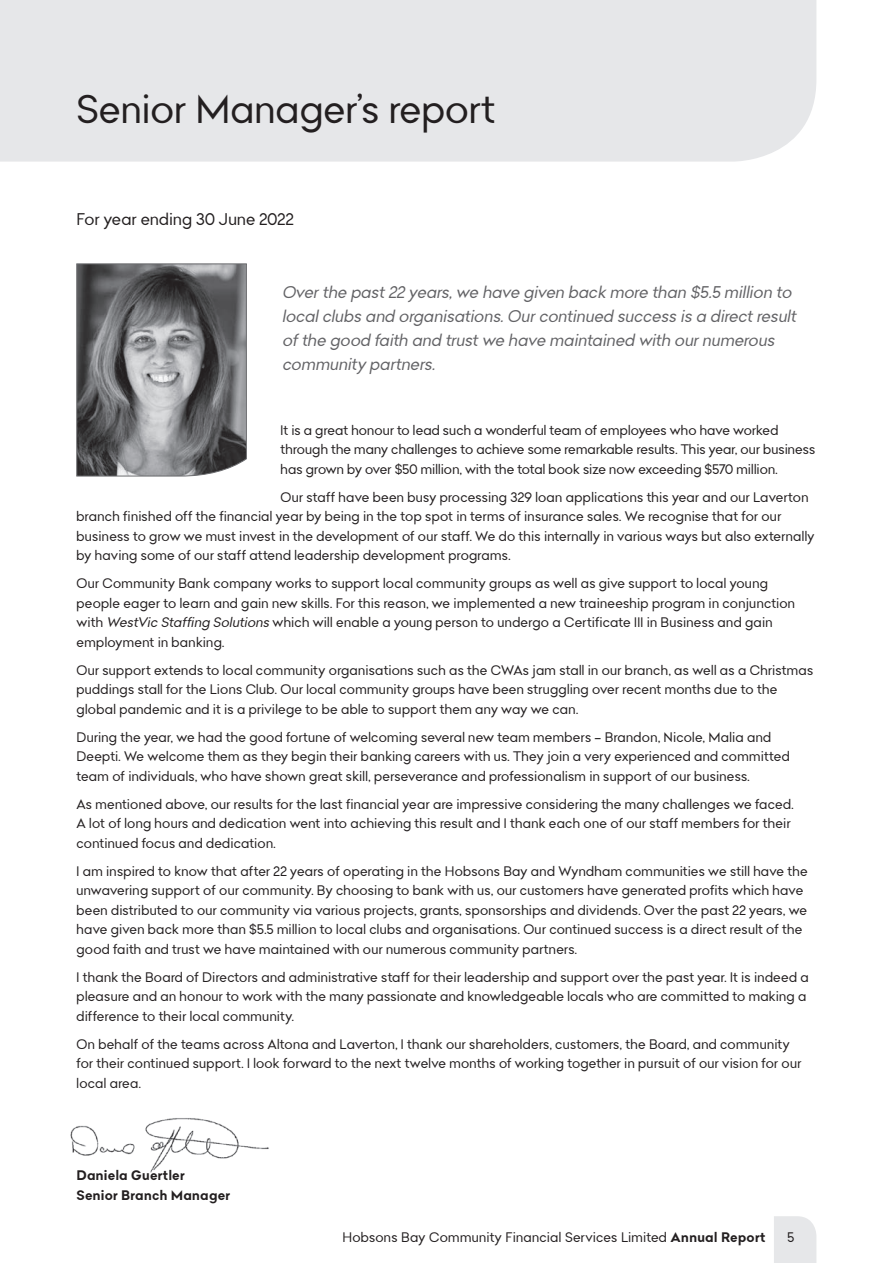
<style>
.page{position:relative;width:893px;height:1263px;background:#fff}
.page>*{position:absolute;margin:0;border:0;box-sizing:border-box;transform-origin:0 0}
.t1{font:39px "Bendigo Sans";letter-spacing:.005em;color:#231f20}
.t2{font:italic 16.5px/24px "Bendigo Sans";letter-spacing:.01em;color:#636366}
.t3{font:16.5px "Bendigo Sans";letter-spacing:.015em;color:#231f20}
.t4{font:13.5px/19.5px "Bendigo Sans";letter-spacing:.02em;color:#231f20}
.t5{font:700 13.5px/19.5px "Bendigo Sans";letter-spacing:.02em;color:#231f20}
.s1{font-style:italic}
.s2{font-weight:700}
</style>
<div class="page">
<div style="left:774px;top:1216px;width:42px;height:47px;background:#e6e7e9"></div>
<img style="left:70px;top:1118px;width:199px;height:55px">
<div style="left:0;top:0;width:816px;height:162px;background:#e6e7e9"></div>
<svg style="left:76px;top:263px;width:171px;height:213px;background:#757578"></svg>
<h1 class="t1" style="left:77px;top:83px;width:420px">Senior Manager’s report</h1>
<p class="t3" style="left:77px;top:208px;width:219px">For year ending 30 June 2022</p>
<p class="t2" style="left:282px;top:279px;width:515px">Over the past 22 years, we have given back more than $5.5 million to local clubs and organisations. Our continued success is a direct result of the good faith and trust we have maintained with our numerous community partners.</p>
<p class="t4" style="left:281px;top:420px;width:536px">It is a great honour to lead such a wonderful team of employees who have worked through the many challenges to achieve some remarkable results. This year, our business has grown by over $50 million, with the total book size now exceeding $570 million.</p>
<p class="t4" style="left:77px;top:487px;width:739px;text-indent:204px">Our staff have been busy processing 329 loan applications this year and our Laverton branch finished off the financial year by being in the top spot in terms of insurance sales. We recognise that for our business to grow we must invest in the development of our staff. We do this internally in various ways but also externally by having some of our staff attend leadership development programs.</p>
<p class="t4" style="left:77px;top:573px;width:720px">Our Community Bank company works to support local community groups as well as give support to local young people eager to learn and gain new skills. For this reason, we implemented a new traineeship program in conjunction with <span class="s1">WestVic Staffing Solutions</span> which will enable a young person to undergo a Certificate III in Business and gain employment in banking.</p>
<p class="t4" style="left:77px;top:660px;width:738px">Our support extends to local community organisations such as the CWAs jam stall in our branch, as well as a Christmas puddings stall for the Lions Club. Our local community groups have been struggling over recent months due to the global pandemic and it is a privilege to be able to support them any way we can.</p>
<p class="t4" style="left:77px;top:727px;width:715px">During the year, we had the good fortune of welcoming several new team members – Brandon, Nicole, Malia and<br>Deepti. We welcome them as they begin their banking careers with us. They join a very experienced and committed team of individuals, who have shown great skill, perseverance and professionalism in support of our business.</p>
<p class="t4" style="left:77px;top:794px;width:719px">As mentioned above, our results for the last financial year are impressive considering the many challenges we faced.<br>A lot of long hours and dedication went into achieving this result and I thank each one of our staff members for their continued focus and dedication.</p>
<p class="t4" style="left:77px;top:861px;width:733px">I am inspired to know that after 22 years of operating in the Hobsons Bay and Wyndham communities we still have the unwavering support of our community. By choosing to bank with us, our customers have generated profits which have been distributed to our community via various projects, grants, sponsorships and dividends. Over the past 22 years, we have given back more than $5.5 million to local clubs and organisations. Our continued success is a direct result of the good faith and trust we have maintained with our numerous community partners.</p>
<p class="t4" style="left:77px;top:967px;width:734px">I thank the Board of Directors and administrative staff for their leadership and support over the past year. It is indeed a pleasure and an honour to work with the many passionate and knowledgeable locals who are committed to making a difference to their local community.</p>
<p class="t4" style="left:77px;top:1034px;width:726px">On behalf of the teams across Altona and Laverton, I thank our shareholders, customers, the Board, and community for their continued support. I look forward to the next twelve months of working together in pursuit of our vision for our local area.</p>
<p class="t5" style="left:77px;top:1165px;width:155px">Daniela Guertler<br>Senior Branch Manager</p>
<p class="t4" style="left:342px;top:1227px;width:424px">Hobsons Bay Community Financial Services Limited <span class="s2">Annual Report</span></p>
<p class="t4" style="left:787px;top:1227px;width:8px">5</p>
</div>
